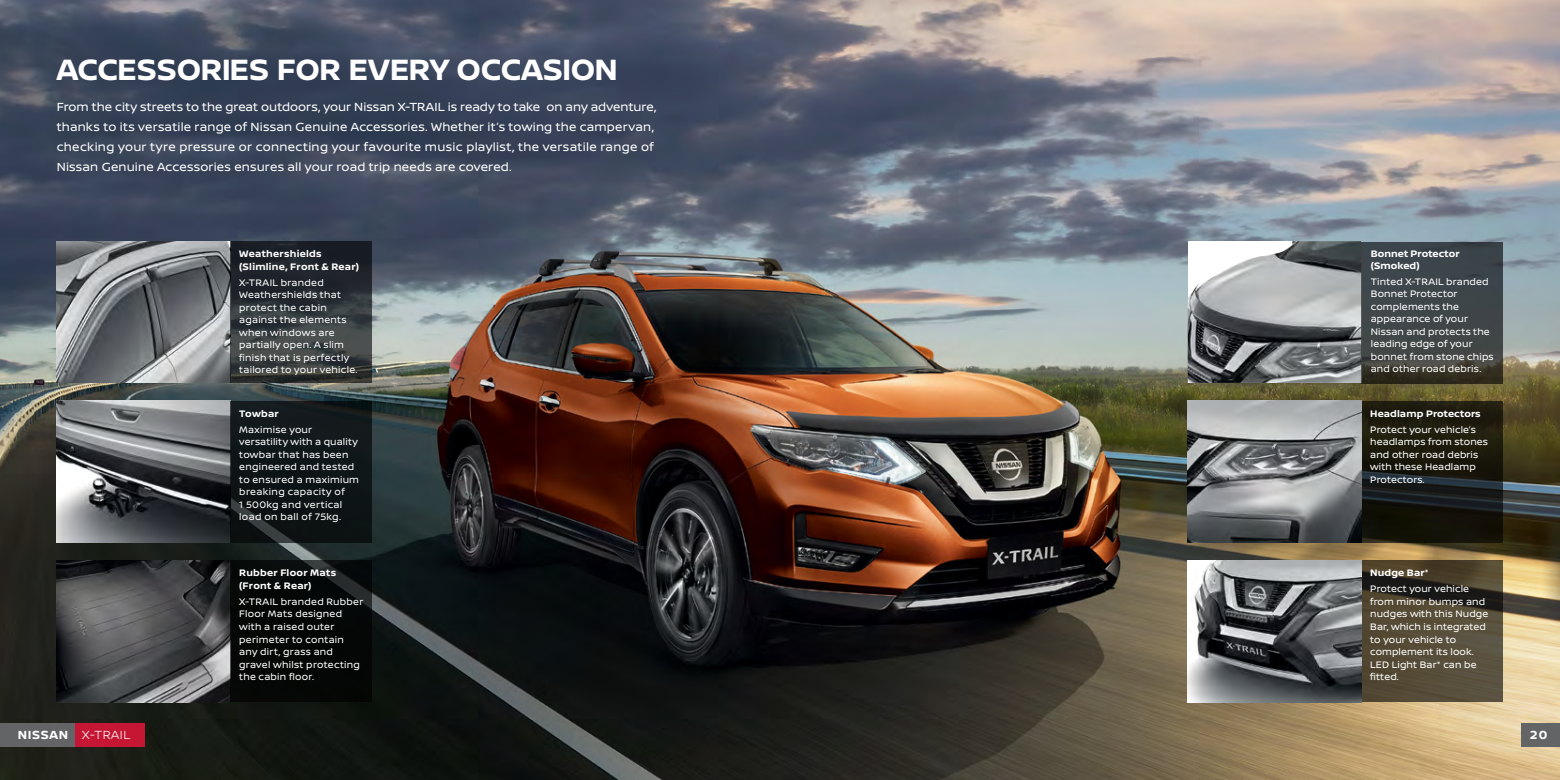
<style>
.page{position:relative;width:1560px;height:780px;background:#fff}
.page>*{position:absolute;margin:0;border:0;box-sizing:border-box;transform-origin:0 0}
.t1{font:700 31.25px "Nissan Brand";letter-spacing:-.015em;color:#fff}
.t2{font:12.5px/20px "Nissan Brand";letter-spacing:.015em;color:#fff}
.t3{font:300 12.5px "Nissan Brand";letter-spacing:.05em;color:#fff}
.t4{font:700 12.5px "Nissan Brand";color:#fff}
.t5{font:10px/12.5px "Nissan Brand";letter-spacing:.02em;color:#fff}
.t6{font:700 10px/12.5px "Nissan Brand";letter-spacing:.02em;color:#fff}
.s1{font-weight:700}
</style>
<div class="page">
<img style="left:0;top:0;width:1559px;height:780px">
<img style="left:57px;top:560px;width:173px;height:142px">
<img style="left:57px;top:241px;width:173px;height:142px">
<img style="left:57px;top:400px;width:173px;height:142px">
<svg style="left:1361px;top:560px;width:141px;height:142px;background:#4d4432"></svg>
<div style="left:230px;top:560px;width:142px;height:142px;background:#050706"></div>
<svg style="left:230px;top:241px;width:142px;height:142px;background:#2d3236"></svg>
<div style="left:230px;top:400px;width:142px;height:142px;background:#0f1518"></div>
<svg style="left:1361px;top:400px;width:141px;height:142px;background:#1b1a11"></svg>
<img style="left:1187px;top:400px;width:174px;height:142px">
<img style="left:1187px;top:560px;width:174px;height:142px">
<img style="left:1187px;top:241px;width:174px;height:142px">
<svg style="left:1361px;top:242px;width:141px;height:141px;background:#3d4343"></svg>
<div style="left:75px;top:723px;width:69px;height:24px;background:#c51733"></div>
<div style="left:0;top:723px;width:75px;height:24px;background:#636466"></div>
<div style="left:1521px;top:723px;width:38px;height:24px;background:#636466"></div>
<h1 class="t1" style="left:57px;top:47px;width:562px">ACCESSORIES FOR EVERY OCCASION</h1>
<p class="t2" style="left:57px;top:96px;width:601px">From the city streets to the great outdoors, your Nissan X-TRAIL is ready to take on any adventure, thanks to its versatile range of Nissan Genuine Accessories. Whether it’s towing the campervan, checking your tyre pressure or connecting your favourite music playlist, the versatile range of Nissan Genuine Accessories ensures all your road trip needs are covered.</p>
<p class="t6" style="left:239px;top:247px;width:121px">Weathershields (Slimline, Front &amp; Rear)</p>
<p class="t5" style="left:239px;top:276px;width:120px">X-TRAIL branded<br>Weathershields that protect the cabin against the elements when windows are partially open. A slim finish that is perfectly tailored to your vehicle.</p>
<p class="t6" style="left:239px;top:407px;width:41px">Towbar</p>
<p class="t5" style="left:239px;top:423px;width:121px">Maximise your versatility with a quality towbar that has been engineered and tested to ensured a maximium breaking capacity of<br>1 500kg and vertical load on ball of 75kg.</p>
<p class="t6" style="left:239px;top:566px;width:98px">Rubber Floor Mats (Front &amp; Rear)</p>
<p class="t5" style="left:239px;top:595px;width:126px">X-TRAIL branded Rubber<br>Floor Mats designed with a raised outer perimeter to contain any dirt, grass and gravel whilst protecting the cabin floor.</p>
<p class="t6" style="left:1370px;top:248px;width:90px;line-height:11.2px">Bonnet Protector (Smoked)</p>
<p class="t5" style="left:1370px;top:274px;width:124px">Tinted X-TRAIL branded<br>Bonnet Protector complements the appearance of your<br>Nissan and protects the leading edge of your bonnet from stone chips and other road debris.</p>
<p class="t6" style="left:1369px;top:407px;width:112px">Headlamp Protectors</p>
<p class="t5" style="left:1369px;top:423px;width:119px">Protect your vehicle’s headlamps from stones and other road debris with these Headlamp<br>Protectors.</p>
<p class="t6" style="left:1369px;top:566px;width:60px">Nudge Bar*</p>
<p class="t5" style="left:1369px;top:582px;width:120px">Protect your vehicle from minor bumps and nudges with this Nudge<br>Bar, which is integrated to your vehicle to complement its look.<br>LED Light Bar* can be fitted.</p>
<p class="t3" style="left:18px;top:726px;width:114px"><span class="s1">NISSAN</span> X-TRAIL</p>
<p class="t4" style="left:1529px;top:726px;width:19px">20</p>
</div>
